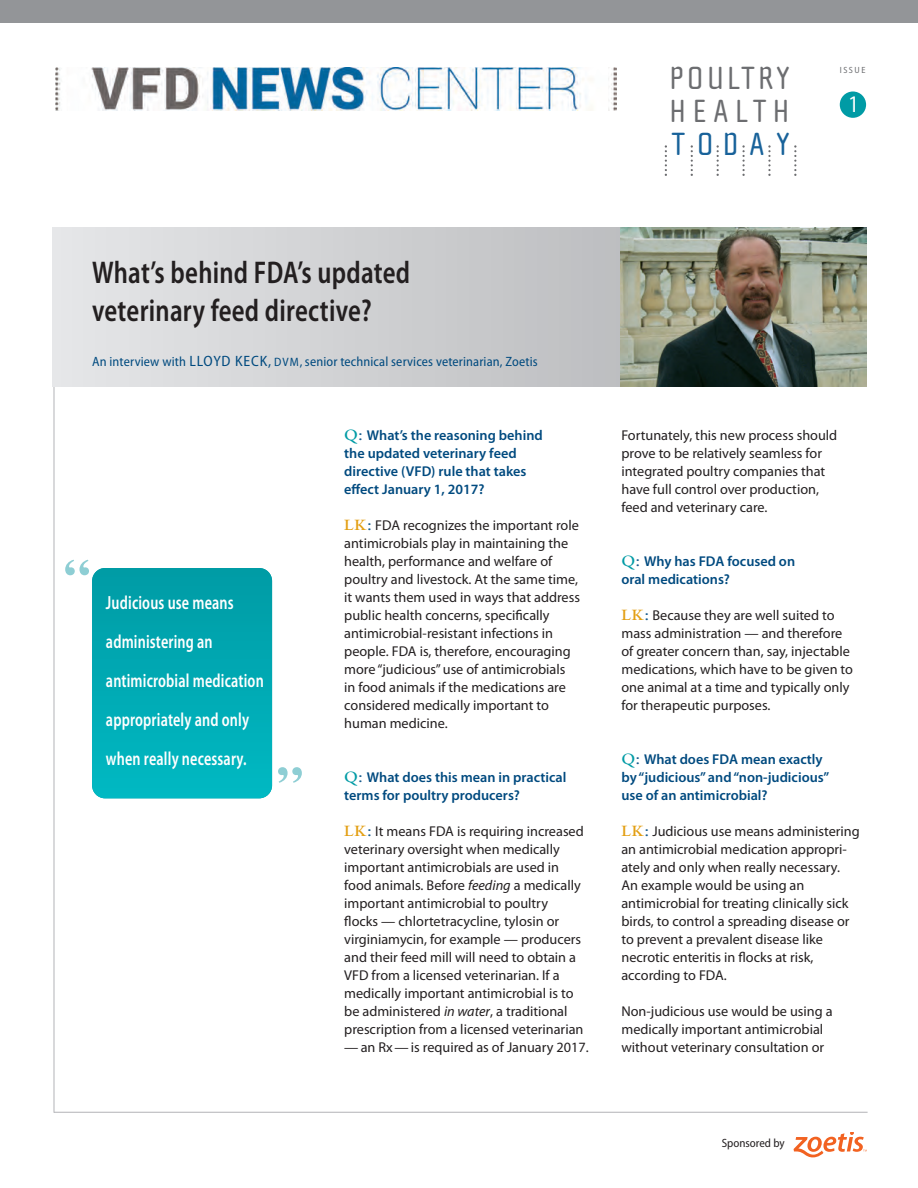
<style>
.page{position:relative;width:918px;height:1188px;background:#fff}
.page>*{position:absolute;margin:0;border:0;box-sizing:border-box;transform-origin:0 0}
.t1{font:600 62.4px "Bembo";color:#8eced4}
.t2{font:33px/32.8px "Cholla Sans";letter-spacing:.1em;color:#6c6d70}
.t3{font:33px "Cholla Sans";letter-spacing:.33em;color:#18629a}
.t4{font:600 semi-condensed 31.5px/38.5px "Myriad Pro";letter-spacing:.01em;color:#231f20;scale:.85 1}
.t5{font:condensed 24px "Myriad Pro";color:#fff}
.t6{font:600 semi-condensed 19.2px/38.8px "Myriad Pro";letter-spacing:.01em;color:#fff;scale:.8 1}
.t7{font:14.25px/18px "Myriad Pro";color:#231f20}
.t8{font:600 14.25px/18px "Myriad Pro";color:#004a7f}
.t9{font:semi-condensed 13.5px "Myriad Pro";letter-spacing:.01em;color:#004a7f}
.t10{font:semi-condensed 12px "Myriad Pro";color:#231f20}
.t11{font:semi-condensed 9px "Myriad Pro";letter-spacing:.17em;color:#6c6d70}
.s1{font-size:15px}
.s2{font-size:12.15px}
.s3{font-size:13.2px}
.s4{font-family:"Bembo";font-size:16.5px;color:#009ba5}
.s5{font-family:"Bembo";font-size:16.5px;color:#1a5d8f}
.s6{font-family:"Bembo";font-weight:600;font-size:16.5px;color:#e39f13}
.s7{font-family:"Bembo";font-weight:600;font-size:16.5px;color:#1a5d8f}
.s8{font-style:italic}
</style>
<div class="page">
<div style="left:0;top:0;width:918px;height:22px;background:#939598"></div>
<div style="left:840px;top:92px;width:26px;height:26px;background:#009ba5;border-radius:50%"></div>
<hr style="left:54px;top:383px;width:1px;height:730px;background:#b2b3b7">
<hr style="left:54px;top:1112px;width:814px;height:1px;background:#b2b3b7">
<svg style="left:794px;top:1132px;width:72px;height:25px"></svg>
<div style="left:92px;top:568px;width:180px;height:230px;background:linear-gradient(to bottom,#009ba5,#00b9c3);border-radius:13px"></div>
<div style="left:52px;top:227px;width:576px;height:159px;background:linear-gradient(to right,#e6e7e9,#bcbdc0)"></div>
<img style="left:620px;top:227px;width:246px;height:159px">
<img style="left:56px;top:68px;width:561px;height:42px">
<svg style="left:691px;top:145px;width:2px;height:31px"></svg>
<svg style="left:717px;top:145px;width:2px;height:31px"></svg>
<svg style="left:742px;top:145px;width:3px;height:31px"></svg>
<svg style="left:768px;top:145px;width:3px;height:31px"></svg>
<svg style="left:794px;top:145px;width:2px;height:31px"></svg>
<svg style="left:665px;top:145px;width:2px;height:31px"></svg>
<h2 class="t2" style="left:670px;top:61px;width:122px">POULTRY<br>HEALTH</h2>
<h2 class="t3" style="left:672px;top:124px;width:120px">TODAY</h2>
<p class="t11" style="left:840px;top:67px;width:27px">ISSUE</p>
<h3 class="t5" style="left:849px;top:95px;width:11px">1</h3>
<h3 class="t4" style="left:92px;top:256px;width:376px">What’s behind FDA’s updated veterinary feed directive?</h3>
<p class="t9" style="left:92px;top:357px;width:447px">An interview with <span class="s1">LLOYD KECK,</span> <span class="s2">DVM</span><span class="s3">,</span> senior technical services veterinarian, Zoetis</p>
<h1 class="t1" style="left:61px;top:560px;width:34px">“</h1>
<h3 class="t6" style="left:106px;top:585px;width:199px">Judicious use means administering an antimicrobial medication appropriately and only when really necessary.</h3>
<h1 class="t1" style="left:274px;top:767px;width:34px">”</h1>
<p class="t8" style="left:344px;top:428px;width:200px"><span class="s4">Q</span><span class="s5">:</span> What’s the reasoning behind the updated veterinary feed directive (VFD) rule that takes effect January 1, 2017?</p>
<p class="t7" style="left:344px;top:518px;width:237px"><span class="s6">LK</span><span class="s7">:</span> FDA recognizes the important role antimicrobials play in maintaining the health, performance and welfare of poultry and livestock. At the same time, it wants them used in ways that address public health concerns, specifically antimicrobial-resistant infections in people. FDA is, therefore, encouraging more “judicious” use of antimicrobials in food animals if the medications are considered medically important to human medicine.</p>
<p class="t8" style="left:344px;top:770px;width:224px"><span class="s4">Q</span><span class="s5">:</span> What does this mean in practical terms for poultry producers?</p>
<p class="t7" style="left:344px;top:824px;width:241px"><span class="s6">LK</span><span class="s7">:</span> It means FDA is requiring increased veterinary oversight when medically important antimicrobials are used in food animals. Before <span class="s8">feeding</span> a medically important antimicrobial to poultry flocks — chlortetracycline, tylosin or virginiamycin, for example — producers and their feed mill will need to obtain a VFD from a licensed veterinarian. If a medically important antimicrobial is to be administered <span class="s8">in water</span>, a traditional prescription from a licensed veterinarian</p>
<p class="t7" style="left:344px;top:1040px;width:246px">— an Rx — is required as of January 2017.</p>
<p class="t7" style="left:621px;top:428px;width:217px">Fortunately, this new process should prove to be relatively seamless for integrated poultry companies that have full control over production, feed and veterinary care.</p>
<p class="t8" style="left:621px;top:554px;width:175px"><span class="s4">Q</span><span class="s5">:</span> Why has FDA focused on oral medications?</p>
<p class="t7" style="left:621px;top:608px;width:233px"><span class="s6">LK</span><span class="s7">:</span> Because they are well suited to mass administration — and therefore of greater concern than, say, injectable medications, which have to be given to one animal at a time and typically only for therapeutic purposes.</p>
<p class="t8" style="left:621px;top:752px;width:209px"><span class="s4">Q</span><span class="s5">:</span> What does FDA mean exactly by “judicious” and “non-judicious” use of an antimicrobial?</p>
<p class="t7" style="left:621px;top:824px;width:240px"><span class="s6">LK</span><span class="s7">:</span> Judicious use means administering an antimicrobial medication appropri&shy;ately and only when really necessary.<br>An example would be using an antimicrobial for treating clinically sick birds, to control a spreading disease or to prevent a prevalent disease like necrotic enteritis in flocks at risk, according to FDA.</p>
<p class="t7" style="left:621px;top:1004px;width:213px">Non-judicious use would be using a medically important antimicrobial without veterinary consultation or</p>
<p class="t10" style="left:722px;top:1138px;width:64px">Sponsored by</p>
</div>
